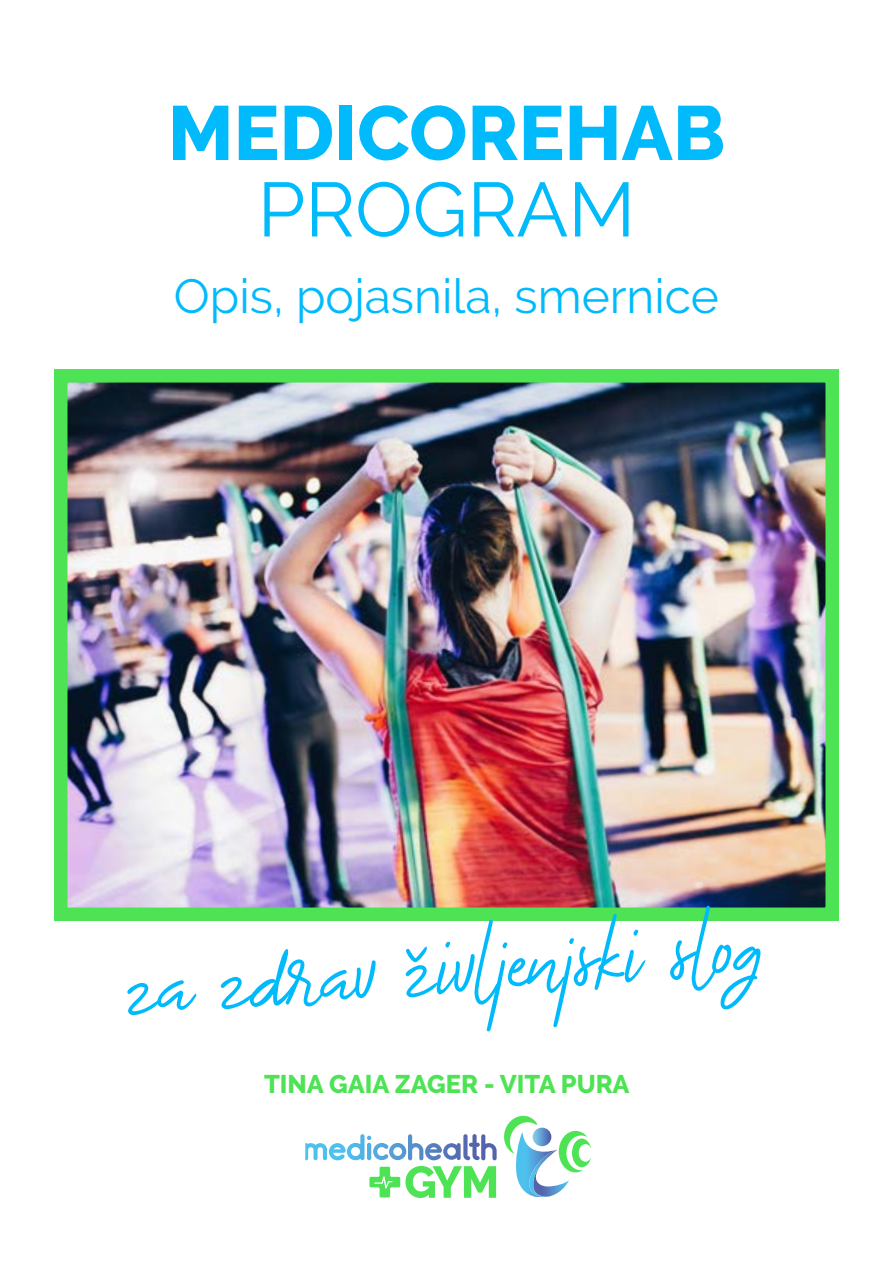
<style>
.page{position:relative;width:893px;height:1263px;background:#fff}
.page>*{position:absolute;margin:0;border:0;box-sizing:border-box;transform-origin:0 0}
.t1{font:800 76.5px "Raleway";color:#00bafc}
.t2{font:76.5px "Raleway";color:#00bafc}
.t3{font:47.85px "Raleway";color:#00bafc}
.t4{font:800 25.5px "Raleway";color:#4de354}
</style>
<div class="page">
<img style="left:69px;top:384px;width:755px;height:522px">
<div style="left:54px;top:369px;width:785px;height:552px;border:14px solid #4de354"></div>
<svg style="left:127px;top:980px;width:69px;height:35px"></svg>
<svg style="left:220px;top:949px;width:156px;height:60px"></svg>
<svg style="left:405px;top:914px;width:240px;height:117px"></svg>
<svg style="left:670px;top:906px;width:91px;height:104px"></svg>
<svg style="left:305px;top:1115px;width:286px;height:83px"></svg>
<h1 class="t1" style="left:168px;top:90px;width:559px">MEDICOREHAB</h1>
<h1 class="t2" style="left:258px;top:165px;width:379px">PROGRAM</h1>
<p class="t3" style="left:174px;top:268px;width:547px">Opis, pojasnila, smernice</p>
<p class="t4" style="left:264px;top:1070px;width:367px">TINA GAIA ZAGER - VITA PURA</p>
</div>
